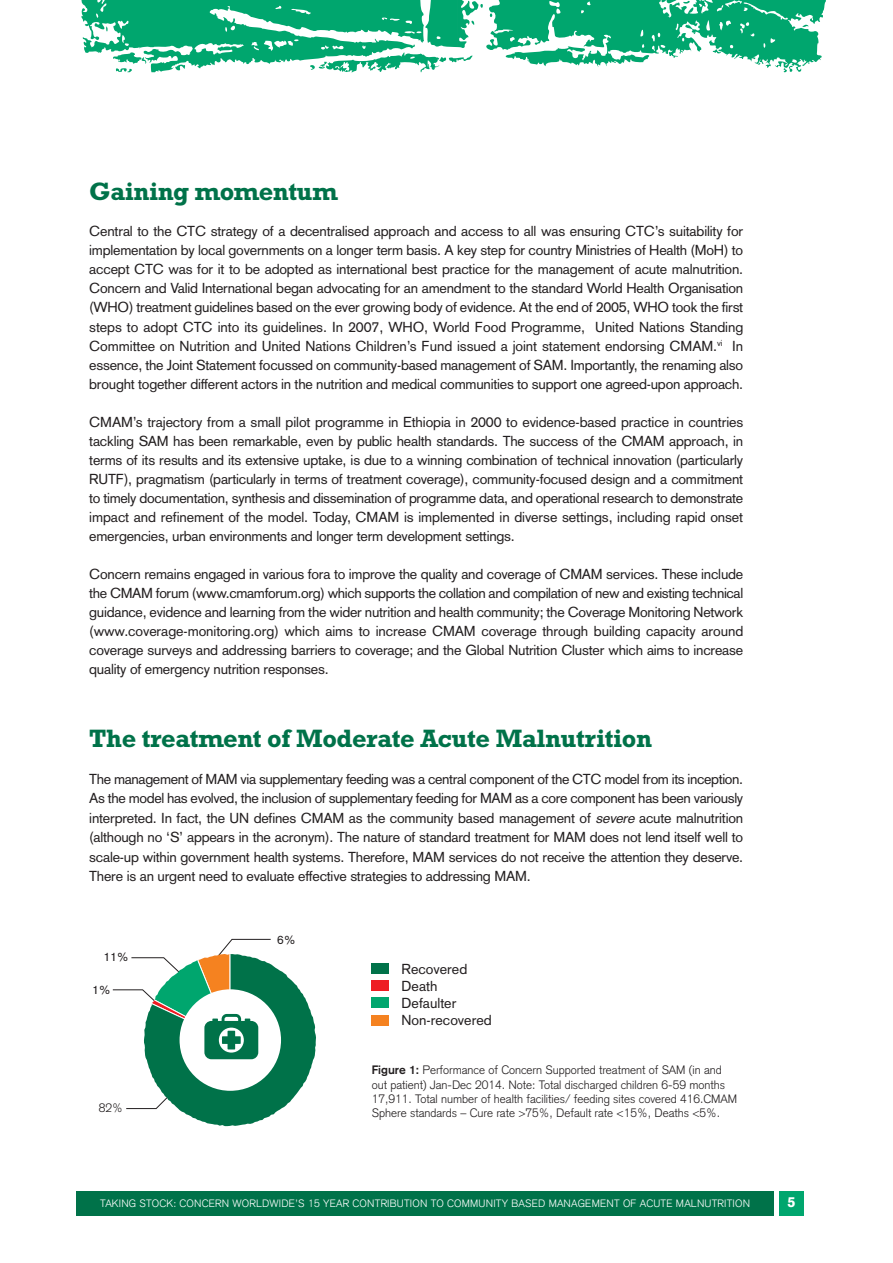
<style>
.page{position:relative;width:893px;height:1263px;background:#fff}
.page>*{position:absolute;margin:0;border:0;box-sizing:border-box;transform-origin:0 0}
.t1{font:700 25.5px "Rockwell";letter-spacing:-.015em;color:#007249}
.t2{font:14.25px/19px "Akzidenz Grotesk";letter-spacing:-.015em;color:#231f20;text-align:justify}
.t3{font:900 14.25px "Akzidenz Grotesk";color:#fff}
.t4{font:300 12px/14.4px "Akzidenz Grotesk";color:#231f20}
.t5{font:12px "Akzidenz Grotesk";color:#231f20}
.t6{font:300 10.5px "Akzidenz Grotesk";letter-spacing:.02em;color:#fff}
.s1{font-style:italic}
.s2{font-weight:700}
</style>
<div class="page">
<svg style="left:81px;top:0;width:745px;height:72px"></svg>
<div style="left:77px;top:1191px;width:697px;height:24px;background:#007249"></div>
<div style="left:779px;top:1191px;width:25px;height:24px;background:#00a66e"></div>
<div style="left:372px;top:964px;width:17px;height:10px;background:#007249"></div>
<div style="left:372px;top:981px;width:17px;height:10px;background:#ee1d23"></div>
<div style="left:372px;top:998px;width:17px;height:10px;background:#00a66e"></div>
<div style="left:372px;top:1015px;width:17px;height:10px;background:#f58220"></div>
<svg style="left:112px;top:939px;width:204px;height:187px"></svg>
<h1 class="t1" style="left:89px;top:183px;width:250px">Gaining momentum</h1>
<p class="t2" style="left:89px;top:223px;width:655px">Central to the CTC strategy of a decentralised approach and access to all was ensuring CTC’s suitability for implementation by local governments on a longer term basis. A key step for country Ministries of Health (MoH) to accept CTC was for it to be adopted as international best practice for the management of acute malnutrition.<br>Concern and Valid International began advocating for an amendment to the standard World Health Organisation (WHO) treatment guidelines based on the ever growing body of evidence. At the end of 2005, WHO took the first steps to adopt CTC into its guidelines. In 2007, WHO, World Food Programme, United Nations Standing Committee on Nutrition and United Nations Children’s Fund issued a joint statement endorsing CMAM.<sup>vi</sup> In essence, the Joint Statement focussed on community-based management of SAM. Importantly, the renaming also brought together different actors in the nutrition and medical communities to support one agreed-upon approach.</p>
<p class="t2" style="left:89px;top:414px;width:655px">CMAM’s trajectory from a small pilot programme in Ethiopia in 2000 to evidence-based practice in countries tackling SAM has been remarkable, even by public health standards. The success of the CMAM approach, in terms of its results and its extensive uptake, is due to a winning combination of technical innovation (particularly RUTF), pragmatism (particularly in terms of treatment coverage), community-focused design and a commitment to timely documentation, synthesis and dissemination of programme data, and operational research to demonstrate impact and refinement of the model. Today, CMAM is implemented in diverse settings, including rapid onset emergencies, urban environments and longer term development settings.</p>
<p class="t2" style="left:89px;top:566px;width:655px">Concern remains engaged in various fora to improve the quality and coverage of CMAM services. These include the CMAM forum (www.cmamforum.org) which supports the collation and compilation of new and existing technical guidance, evidence and learning from the wider nutrition and health community; the Coverage Monitoring Network (www.coverage-monitoring.org) which aims to increase CMAM coverage through building capacity around coverage surveys and addressing barriers to coverage; and the Global Nutrition Cluster which aims to increase quality of emergency nutrition responses.</p>
<h1 class="t1" style="left:89px;top:730px;width:564px">The treatment of Moderate Acute Malnutrition</h1>
<p class="t2" style="left:89px;top:771px;width:655px;line-height:19.5px">The management of MAM via supplementary feeding was a central component of the CTC model from its inception.<br>As the model has evolved, the inclusion of supplementary feeding for MAM as a core component has been variously interpreted. In fact, the UN defines CMAM as the community based management of <span class="s1">severe</span> acute malnutrition (although no ‘S’ appears in the acronym). The nature of standard treatment for MAM does not lend itself well to scale-up within government health systems. Therefore, MAM services do not receive the attention they deserve.<br>There is an urgent need to evaluate effective strategies to addressing MAM.</p>
<p class="t5" style="left:104px;top:953px;width:27px">11%</p>
<p class="t5" style="left:92px;top:986px;width:20px">1%</p>
<p class="t4" style="left:99px;top:1102px;width:25px">82%</p>
<p class="t5" style="left:277px;top:935px;width:20px">6%</p>
<p class="t2" style="left:402px;top:962px;width:92px;line-height:17.1px;text-align:left">Recovered<br>Death<br>Defaulter<br>Non-recovered</p>
<p class="t4" style="left:372px;top:1064px;width:367px"><span class="s2">Figure 1:</span> Performance of Concern Supported treatment of SAM (in and out patient) Jan-Dec 2014. Note: Total discharged children 6-59 months 17,911. Total number of health facilities/ feeding sites covered 416.CMAM Sphere standards – Cure rate &gt;75%, Default rate &lt;15%, Deaths &lt;5%.</p>
<p class="t6" style="left:100px;top:1199px;width:651px">TAKING STOCK: CONCERN WORLDWIDE’S 15 YEAR CONTRIBUTION TO COMMUNITY BASED MANAGEMENT OF ACUTE MALNUTRITION</p>
<p class="t3" style="left:787px;top:1197px;width:9px">5</p>
</div>
